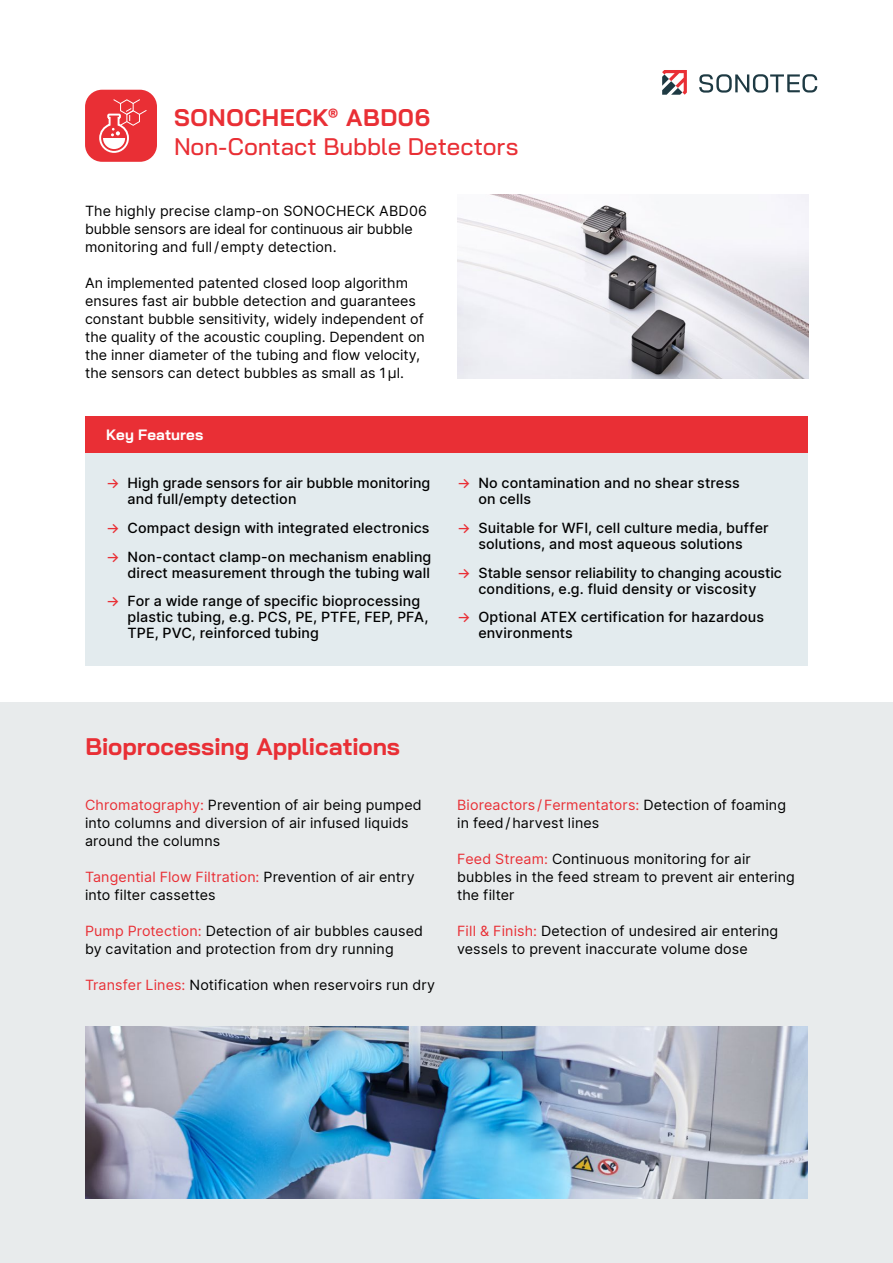
<style>
.page{position:relative;width:893px;height:1263px;background:#fff}
.page>*{position:absolute;margin:0;border:0;box-sizing:border-box;transform-origin:0 0}
.t1{font:500 24px/28.8px "Bai Jamjuree";letter-spacing:-.005em;color:#e92f35}
.t2{font:700 24px "Bai Jamjuree";letter-spacing:-.005em;color:#e92f35}
.t3{font:700 15px "Bai Jamjuree";letter-spacing:.005em;color:#fff}
.t4{font:14.25px/18px "Inter";letter-spacing:.005em;color:#000}
.t5{font:500 14.25px/16px "Inter";letter-spacing:.01em;color:#000}
.s1{font-weight:700}
.s2{color:#e92f35}
</style>
<div class="page">
<div style="left:0;top:702px;width:893px;height:561px;background:#e8ebec"></div>
<div style="left:85px;top:90px;width:72px;height:72px;background:#e92f35;border-radius:17px"></div>
<svg style="left:99px;top:99px;width:48px;height:54px"></svg>
<svg style="left:662px;top:70px;width:25px;height:25px"></svg>
<svg style="left:699px;top:74px;width:118px;height:19px"></svg>
<div style="left:85px;top:453px;width:372px;height:213px;background:#e3ebee"></div>
<img style="left:457px;top:195px;width:351px;height:183px">
<div style="left:436px;top:453px;width:372px;height:213px;background:#e3ebee"></div>
<img style="left:85px;top:1026px;width:723px;height:172px">
<div style="left:85px;top:417px;width:723px;height:36px;background:#e92f35"></div>
<h1 class="t1" style="left:174px;top:103px;width:346px"><span class="s1">SONOCHECK</span><sup>®</sup> <span class="s1">ABD06<br></span>Non-Contact Bubble Detectors</h1>
<p class="t4" style="left:85px;top:202px;width:344px">The highly precise clamp-on SONOCHECK ABD06 bubble sensors are ideal for continuous air bubble monitoring and full/empty detection.</p>
<p class="t4" style="left:85px;top:273px;width:341px">An implemented patented closed loop algorithm ensures fast air bubble detection and guarantees constant bubble sensitivity, widely independent of the quality of the acoustic coupling. Dependent on the inner diameter of the tubing and flow velocity, the sensors can detect bubbles as small as 1μl.</p>
<p class="t3" style="left:106px;top:426px;width:99px">Key Features</p>
<p class="t5" style="left:128px;top:474px;width:304px;text-indent:-21px"><span class="s2">→</span> High grade sensors for air bubble monitoring and full/empty detection</p>
<p class="t5" style="left:106px;top:519px;width:325px"><span class="s2">→</span> Compact design with integrated electronics</p>
<p class="t5" style="left:106px;top:548px;width:327px;text-align:right"><span class="s2">→</span> Non-contact clamp-on mechanism enabling direct measurement through the tubing wall</p>
<p class="t5" style="left:128px;top:593px;width:302px;text-indent:-21px"><span class="s2">→</span> For a wide range of specific bioprocessing plastic tubing, e.g. PCS, PE, PTFE, FEP, PFA,<br>TPE, PVC, reinforced tubing</p>
<p class="t5" style="left:478px;top:474px;width:263px;text-indent:-21px"><span class="s2">→</span> No contamination and no shear stress on cells</p>
<p class="t5" style="left:457px;top:519px;width:313px;text-align:center"><span class="s2">→</span> Suitable for WFI, cell culture media, buffer solutions, and most aqueous solutions</p>
<p class="t5" style="left:457px;top:564px;width:326px;text-align:center"><span class="s2">→</span> Stable sensor reliability to changing acoustic conditions, e.g. fluid density or viscosity</p>
<p class="t5" style="left:478px;top:609px;width:287px;text-indent:-21px"><span class="s2">→</span> Optional ATEX certification for hazardous environments</p>
<h1 class="t2" style="left:85px;top:733px;width:316px">Bioprocessing Applications</h1>
<p class="t4" style="left:85px;top:796px;width:338px"><span class="s2">Chromatography:</span> Prevention of air being pumped into columns and diversion of air infused liquids around the columns</p>
<p class="t4" style="left:85px;top:867px;width:331px"><span class="s2">Tangential Flow Filtration:</span> Prevention of air entry into filter cassettes</p>
<p class="t4" style="left:85px;top:921px;width:339px"><span class="s2">Pump Protection:</span> Detection of air bubbles caused by cavitation and protection from dry running</p>
<p class="t4" style="left:85px;top:975px;width:352px"><span class="s2">Transfer Lines:</span> Notification when reservoirs run dry</p>
<p class="t4" style="left:457px;top:795px;width:330px"><span class="s2">Bioreactors/Fermentators:</span> Detection of foaming in feed/harvest lines</p>
<p class="t4" style="left:457px;top:849px;width:339px"><span class="s2">Feed Stream:</span> Continuous monitoring for air bubbles in the feed stream to prevent air entering the filter</p>
<p class="t4" style="left:457px;top:921px;width:323px"><span class="s2">Fill &amp; Finish:</span> Detection of undesired air entering vessels to prevent inaccurate volume dose</p>
</div>
